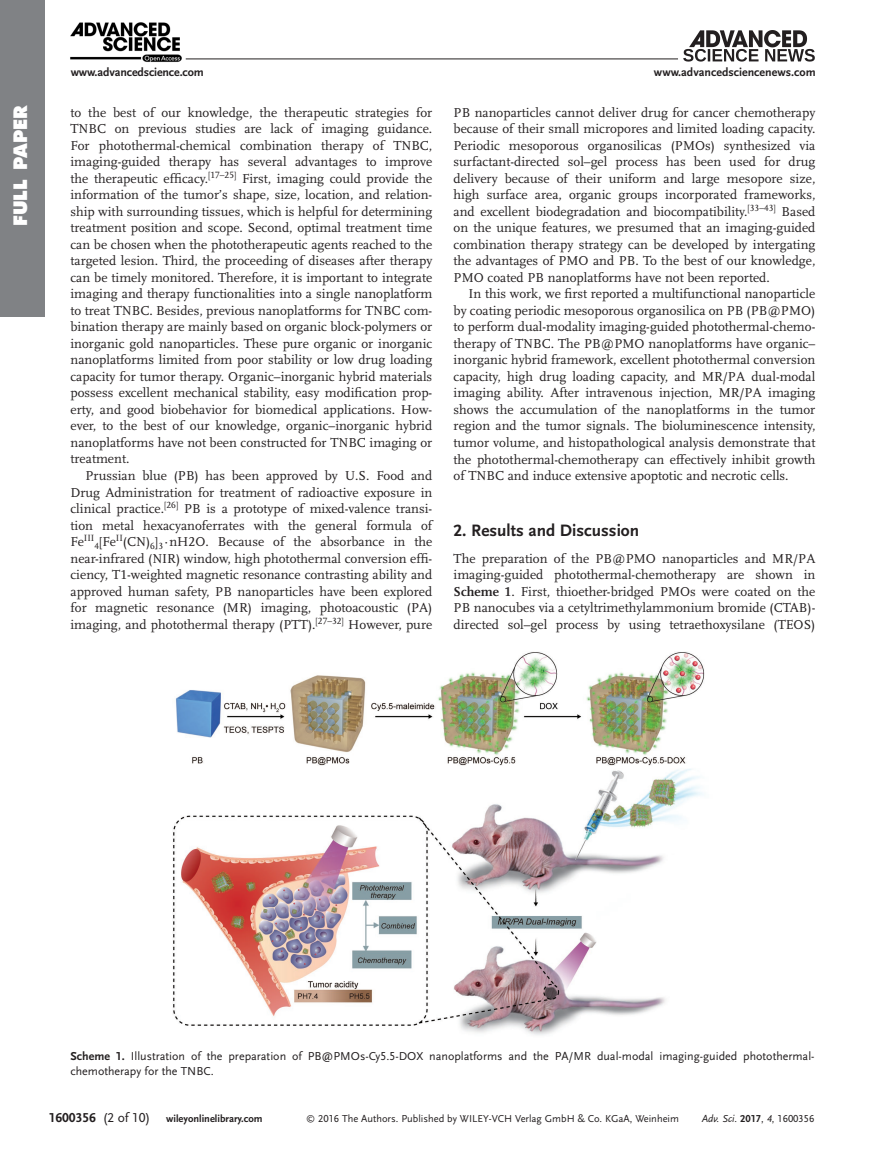
<style>
.page{position:relative;width:891px;height:1175px;background:#fff}
.page>*{position:absolute;margin:0;border:0;box-sizing:border-box;transform-origin:0 0}
.t1{font:800 18px "Futura";letter-spacing:.005em;color:#fff}
.t2{font:700 17.25px "Scala Sans LF";color:#231f20}
.t3{font:13.5px/16.5px "Scala LF";color:#231f20;text-align:justify}
.t4{font:12px/14.2px "Scala Sans LF";color:#231f20}
.t5{font:700 12px "Scala Sans LF";color:#231f20}
.t6{font:10.5px "Scala Sans LF";color:#231f20}
.t7{font:700 10.5px "Scala Sans LF";color:#231f20}
.t8{font:italic 10.5px "Scala Sans LF";color:#231f20}
.t9{font:9.45px "Scala LF";color:#231f20}
.s1{font-size:13.5px}
.s2{font-weight:700}
.s3{font-weight:400;font-size:13.5px}
.s4{font-size:9px}
.s5{font-weight:700;font-style:normal}
.s6{font-style:normal}
</style>
<div class="page">
<div style="left:0;top:0;width:44px;height:317px;background:#808285"></div>
<img style="left:70px;top:22px;width:112px;height:40px">
<hr style="left:186px;top:59px;width:492px;height:1px;background:#231f20">
<img style="left:683px;top:30px;width:132px;height:31px">
<img style="left:173px;top:652px;width:532px;height:383px">
<h1 class="t1" style="left:9px;top:226px;width:123px;rotate:-90deg">Full paper</h1>
<p class="t5" style="left:71px;top:65px;width:135px">www.advancedscience.com</p>
<p class="t5" style="left:654px;top:65px;width:163px">www.advancedsciencenews.com</p>
<p class="t3" style="left:71px;top:104px;width:363px">to the best of our knowledge, the therapeutic strategies for TNBC on previous studies are lack of imaging guidance.<br>For photothermal-chemical combination therapy of TNBC, imaging-guided therapy has several advantages to improve the therapeutic efficacy.<sup>[17–25]</sup> First, imaging could provide the information of the tumor’s shape, size, location, and relation&shy;ship with surrounding tissues, which is helpful for determining treatment position and scope. Second, optimal treatment time can be chosen when the phototherapeutic agents reached to the targeted lesion. Third, the proceeding of diseases after therapy can be timely monitored. Therefore, it is important to integrate imaging and therapy functionalities into a single nanoplatform to treat TNBC. Besides, previous nanoplatforms for TNBC com&shy;bination therapy are mainly based on organic block-polymers or inorganic gold nanoparticles. These pure organic or inorganic nanoplatforms limited from poor stability or low drug loading capacity for tumor therapy. Organic–inorganic hybrid materials possess excellent mechanical stability, easy modification prop&shy;erty, and good biobehavior for biomedical applications. How&shy;ever, to the best of our knowledge, organic–inorganic hybrid nanoplatforms have not been constructed for TNBC imaging or treatment.</p>
<p class="t3" style="left:70px;top:467px;width:363px;text-indent:15px">Prussian blue (PB) has been approved by U.S. Food and Drug Administration for treatment of radioactive exposure in clinical practice.<sup>[26]</sup> PB is a prototype of mixed-valence transi&shy;tion metal hexacyanoferrates with the general formula of</p>
<p class="t9" style="left:70px;top:533px;width:25px"><span class="s1">Fe</span>III</p>
<p class="t3" style="left:71px;top:533px;width:363px;text-indent:24px"><sub>4</sub>[Fe<sup>II</sup>(CN)<sub>6</sub>]<sub>3</sub>·nH2O. Because of the absorbance in the near-infrared (NIR) window, high photothermal conversion effi&shy;ciency, T1-weighted magnetic resonance contrasting ability and approved human safety, PB nanoparticles have been explored for magnetic resonance (MR) imaging, photoacoustic (PA) imaging, and photothermal therapy (PTT).<sup>[27–32]</sup> However, pure</p>
<p class="t3" style="left:454px;top:104px;width:363px">PB nanoparticles cannot deliver drug for cancer chemotherapy because of their small micropores and limited loading capacity.<br>Periodic mesoporous organosilicas (PMOs) synthesized via surfactant-directed sol–gel process has been used for drug delivery because of their uniform and large mesopore size, high surface area, organic groups incorporated frameworks, and excellent biodegradation and biocompatibility.<sup>[33–43]</sup> Based on the unique features, we presumed that an imaging-guided combination therapy strategy can be developed by intergating the advantages of PMO and PB. To the best of our knowledge, PMO coated PB nanoplatforms have not been reported.</p>
<p class="t3" style="left:454px;top:286px;width:363px;text-indent:15px">In this work, we first reported a multifunctional nanoparticle by coating periodic mesoporous organosilica on PB (PB@PMO) to perform dual-modality imaging-guided photothermal-chemo&shy;therapy of TNBC. The PB@PMO nanoplatforms have organic– inorganic hybrid framework, excellent photothermal conversion capacity, high drug loading capacity, and MR/PA dual-modal imaging ability. After intravenous injection, MR/PA imaging shows the accumulation of the nanoplatforms in the tumor region and the tumor signals. The bioluminescence intensity, tumor volume, and histopathological analysis demonstrate that the photothermal-chemotherapy can effectively inhibit growth of TNBC and induce extensive apoptotic and necrotic cells.</p>
<p class="t2" style="left:454px;top:520px;width:187px">2. Results and Discussion</p>
<p class="t3" style="left:454px;top:550px;width:363px">The preparation of the PB@PMO nanoparticles and MR/PA imaging-guided photothermal-chemotherapy are shown in <span class="s2">Scheme 1</span>. First, thioether-bridged PMOs were coated on the PB nanocubes via a cetyltrimethylammonium bromide (CTAB)- directed sol–gel process by using tetraethoxysilane (TEOS)</p>
<p class="t4" style="left:71px;top:1049px;width:746px"><span class="s2">Scheme 1.</span> Illustration of the preparation of PB@PMOs-Cy5.5-DOX nanoplatforms and the PA/MR dual-modal imaging-guided photothermal&shy;chemotherapy for the TNBC.</p>
<p class="t7" style="left:49px;top:1113px;width:216px"><span class="s1">1600356</span> <span class="s3">(2 of 10)</span> wileyonlinelibrary.com</p>
<p class="t6" style="left:306px;top:1113px;width:374px"><span class="s4">©</span> 2016 The Authors. Published by WILEY-VCH Verlag GmbH &amp; Co. KGaA, Weinheim</p>
<p class="t8" style="left:702px;top:1113px;width:114px">Adv. Sci. <span class="s5">2017</span><span class="s6">,</span> 4<span class="s6">, 1600356</span></p>
</div>
